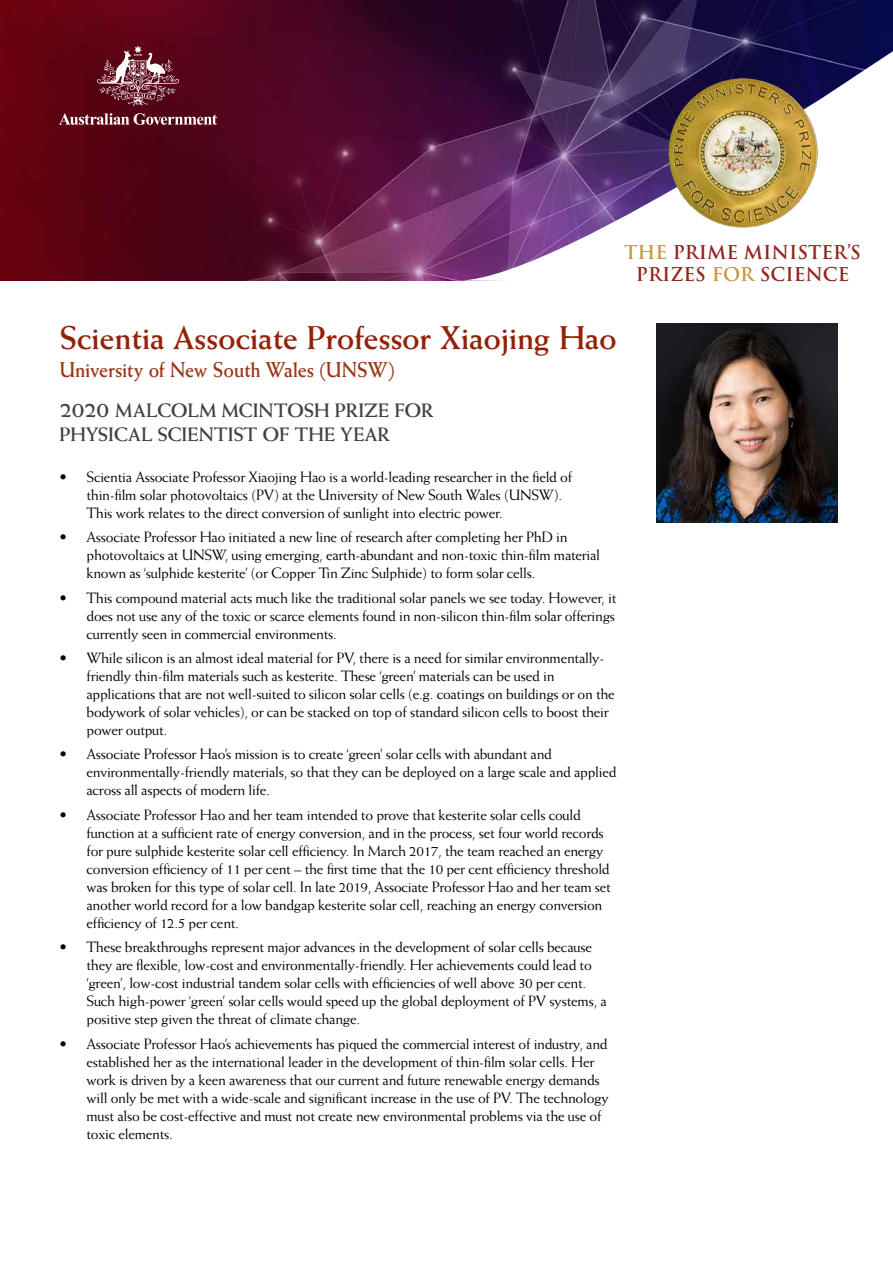
<style>
.page{position:relative;width:893px;height:1263px;background:#fff}
.page>*{position:absolute;margin:0;border:0;box-sizing:border-box;transform-origin:0 0}
.Names{font:700 33px "Weiss";letter-spacing:-.01em;color:#932108}
.Organisation{font:700 21.6px "Weiss";letter-spacing:-.01em;color:#9c3518;scale:.92 1}
.Award{font:700 19.5px/23.4px "Weiss";color:#414042}
.t1{font:700 18.6px/22.2px "Trajan Pro";color:#92241e;text-align:center}
.t2{font:15px/18px "Weiss";letter-spacing:-.02em;color:#000}
.s1{color:#c99735}
.s2{font-size:22.8px}
</style>
<div class="page">
<img style="left:0;top:0;width:893px;height:280px">
<svg style="left:459px;top:43px;width:434px;height:238px"></svg>
<svg style="left:59px;top:113px;width:158px;height:12px"></svg>
<svg style="left:97px;top:46px;width:82px;height:60px;background:#7d3d4b"></svg>
<img style="left:666px;top:76px;width:154px;height:153px">
<img style="left:657px;top:323px;width:181px;height:200px">
<p class="t1" style="left:624px;top:242px;width:238px"><span class="s1">THE</span> PRIME MINISTER’S<br>PRIZES <span class="s1">FOR</span> SCIENCE</p>
<p class="Names" style="left:60px;top:318px;width:559px">Scientia Associate Professor Xiaojing Hao</p>
<p class="Organisation" style="left:60px;top:357px;width:366px">University of New South Wales (UNSW)</p>
<p class="Award" style="left:60px;top:398px;width:375px"><span class="s2">2020</span> MALCOLM MCINTOSH PRIZE FOR<br>PHYSICAL SCIENTIST OF THE YEAR</p>
<p class="t2" style="left:87px;top:468px;width:487px;text-indent:-27px">• Scientia Associate Professor Xiaojing Hao is a world-leading researcher in the field of thin-film solar photovoltaics (PV) at the University of New South Wales (UNSW).<br>This work relates to the direct conversion of sunlight into electric power.</p>
<p class="t2" style="left:87px;top:528px;width:515px;text-indent:-27px">• Associate Professor Hao initiated a new line of research after completing her PhD in photovoltaics at UNSW, using emerging, earth-abundant and non-toxic thin-film material known as ‘sulphide kesterite’ (or Copper Tin Zinc Sulphide) to form solar cells.</p>
<p class="t2" style="left:87px;top:588px;width:531px;text-align:justify;text-indent:-27px">• This compound material acts much like the traditional solar panels we see today. However, it does not use any of the toxic or scarce elements found in non-silicon thin-film solar offerings currently seen in commercial environments.</p>
<p class="t2" style="left:87px;top:649px;width:530px;text-indent:-27px">• While silicon is an almost ideal material for PV, there is a need for similar environmentally&shy;friendly thin-film materials such as kesterite. These ‘green’ materials can be used in applications that are not well-suited to silicon solar cells (e.g. coatings on buildings or on the bodywork of solar vehicles), or can be stacked on top of standard silicon cells to boost their power output.</p>
<p class="t2" style="left:87px;top:745px;width:531px;text-indent:-27px">• Associate Professor Hao’s mission is to create ‘green’ solar cells with abundant and environmentally-friendly materials, so that they can be deployed on a large scale and applied across all aspects of modern life.</p>
<p class="t2" style="left:87px;top:805px;width:526px;text-indent:-27px">• Associate Professor Hao and her team intended to prove that kesterite solar cells could function at a sufficient rate of energy conversion, and in the process, set four world records for pure sulphide kesterite solar cell efficiency. In March 2017, the team reached an energy conversion efficiency of 11 per cent – the first time that the 10 per cent efficiency threshold was broken for this type of solar cell. In late 2019, Associate Professor Hao and her team set another world record for a low bandgap kesterite solar cell, reaching an energy conversion efficiency of 12.5 per cent.</p>
<p class="t2" style="left:87px;top:938px;width:522px;text-indent:-27px">• These breakthroughs represent major advances in the development of solar cells because they are flexible, low-cost and environmentally-friendly. Her achievements could lead to ‘green’, low-cost industrial tandem solar cells with efficiencies of well above 30 per cent.<br>Such high-power ‘green’ solar cells would speed up the global deployment of PV systems, a positive step given the threat of climate change.</p>
<p class="t2" style="left:87px;top:1034px;width:524px;text-indent:-27px">• Associate Professor Hao’s achievements has piqued the commercial interest of industry, and established her as the international leader in the development of thin-film solar cells. Her work is driven by a keen awareness that our current and future renewable energy demands will only be met with a wide-scale and significant increase in the use of PV. The technology must also be cost-effective and must not create new environmental problems via the use of toxic elements.</p>
</div>
